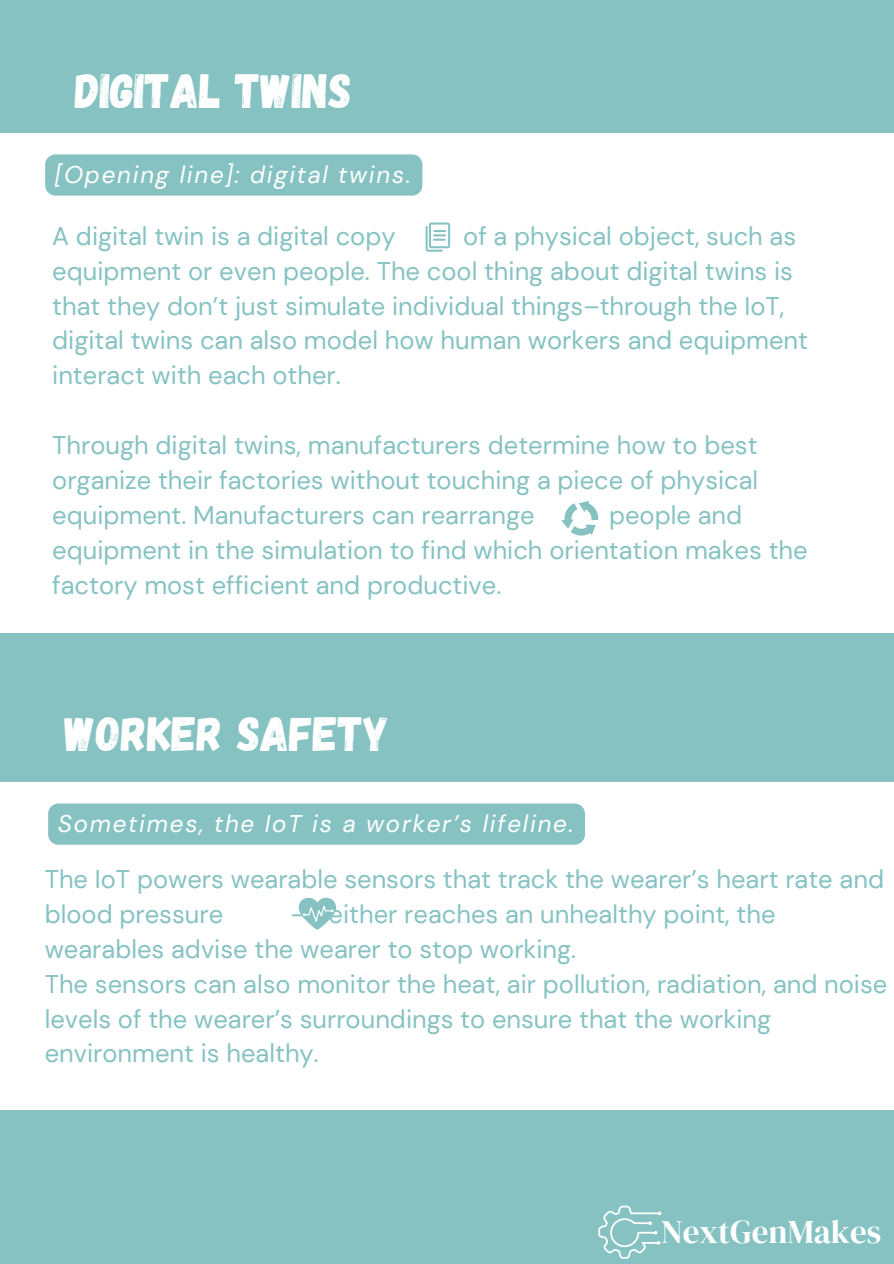
<style>
.page{position:relative;width:894px;height:1264px;background:#fff}
.page>*{position:absolute;margin:0;border:0;box-sizing:border-box;transform-origin:0 0}
.t1{font:48px "Gagalin";color:#fff}
.t2{font:33px "DM Serif Display";color:#fff}
.t3{font:25.5px/35px "DM Sans";color:#86c2c2}
.t4{font:italic 24px "DM Sans";letter-spacing:.075em;color:#fff}
</style>
<div class="page">
<div style="left:0;top:0;width:893px;height:1263px;background:#86c2c2"></div>
<div style="left:0;top:133px;width:893px;height:499px;background:#fff"></div>
<div style="left:0;top:782px;width:893px;height:327px;background:#fff"></div>
<svg style="left:598px;top:1205px;width:63px;height:53px"></svg>
<svg style="left:561px;top:501px;width:37px;height:34px"></svg>
<svg style="left:425px;top:222px;width:25px;height:30px"></svg>
<div style="left:45px;top:154px;width:377px;height:42px;background:#86c2c2"></div>
<div style="left:48px;top:803px;width:536px;height:41px;background:#86c2c2"></div>
<svg style="left:298px;top:897px;width:38px;height:32px"></svg>
<p class="t1" style="left:75px;top:60px;width:278px">DIGITAL TWINS</p>
<p class="t4" style="left:55px;top:159px;width:357px">[Opening line]: digital twins.</p>
<p class="t3" style="left:52px;top:218px;width:345px">A digital twin is a digital copy</p>
<p class="t3" style="left:52px;top:218px;width:757px;text-indent:411px">of a physical object, such as equipment or even people. The cool thing about digital twins is that they don’t just simulate individual things–through the IoT, digital twins can also model how human workers and equipment interact with each other.</p>
<p class="t3" style="left:52px;top:428px;width:707px;text-align:justify">Through digital twins, manufacturers determine how to best organize their factories without touching a piece of physical equipment. Manufacturers can rearrange</p>
<p class="t3" style="left:52px;top:498px;width:756px;text-indent:556px">people and equipment in the simulation to find which orientation makes the factory most efficient and productive.</p>
<p class="t1" style="left:65px;top:702px;width:326px">WORKER SAFETY</p>
<p class="t4" style="left:58px;top:808px;width:517px">Sometimes, the IoT is a worker’s lifeline.</p>
<p class="t3" style="left:45px;top:861px;width:840px">The IoT powers wearable sensors that track the wearer’s heart rate and blood pressure</p>
<p class="t3" style="left:45px;top:896px;width:732px;text-indent:246px">–if either reaches an unhealthy point, the wearables advise the wearer to stop working.</p>
<p class="t3" style="left:45px;top:966px;width:843px">The sensors can also monitor the heat, air pollution, radiation, and noise levels of the wearer’s surroundings to ensure that the working environment is healthy.</p>
<p class="t2" style="left:661px;top:1208px;width:222px">NextGenMakes</p>
</div>
